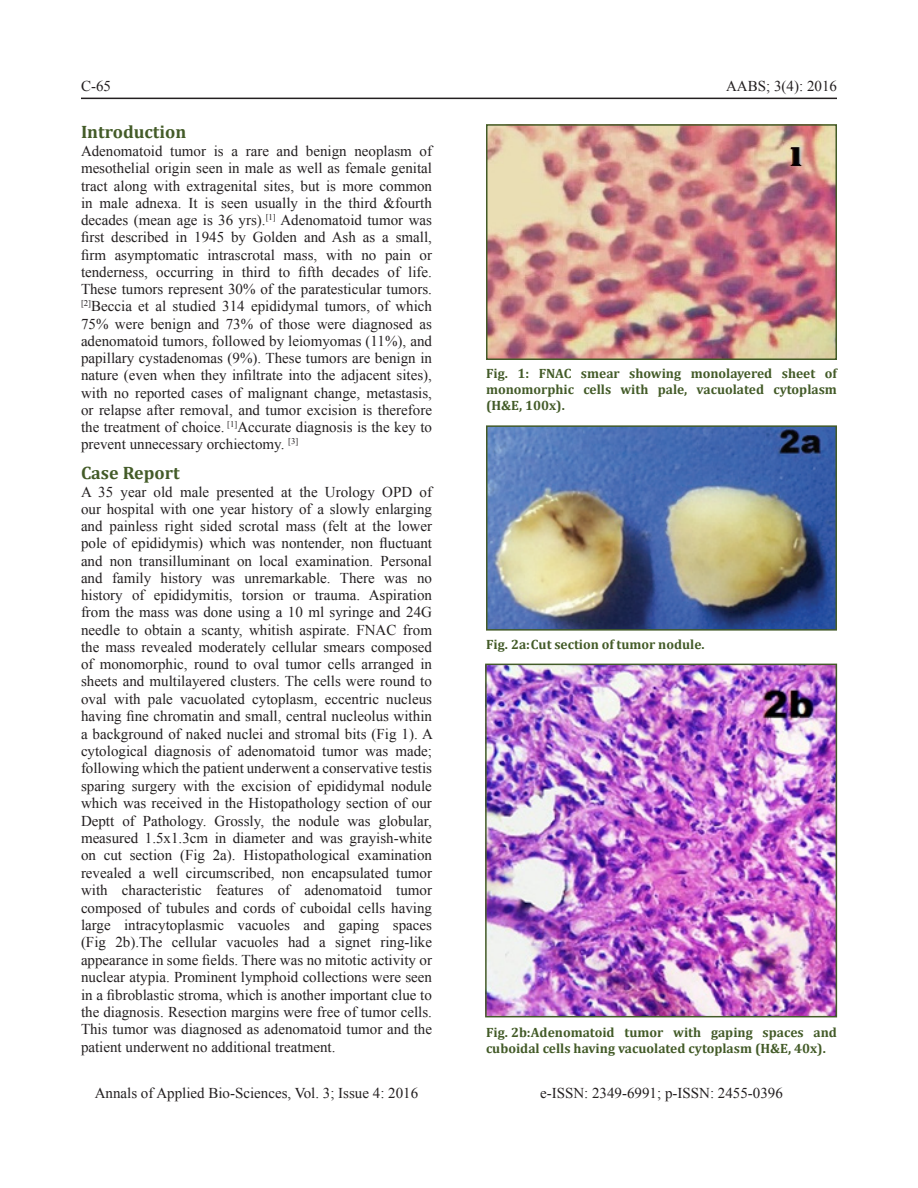
<style>
.page{position:relative;width:918px;height:1188px;background:#fff}
.page>*{position:absolute;margin:0;border:0;box-sizing:border-box;transform-origin:0 0}
.Subhead{font:700 18px "Cambria";color:#435b28}
.BodyText{font:15px/17.4px "Times New Roman";color:#231f20;text-align:justify}
.Foliu{font:15px "Times New Roman";color:#231f20}
.Fig_Caption{font:700 13.5px/16.2px "Cambria";color:#435b28;text-align:justify}
</style>
<div class="page">
<hr style="left:81px;top:98px;width:756px;height:1px;background:#231f20">
<img style="left:489px;top:127px;width:345px;height:230px">
<div style="left:486px;top:124px;width:351px;height:236px;border:2px solid #435b28"></div>
<img style="left:489px;top:428px;width:345px;height:200px">
<div style="left:486px;top:425px;width:351px;height:206px;border:2px solid #435b28"></div>
<img style="left:488px;top:667px;width:346px;height:347px">
<div style="left:485px;top:664px;width:352px;height:353px;border:2px solid #435b28"></div>
<p class="Foliu" style="left:81px;top:76px;width:31px">C-65</p>
<p class="Foliu" style="left:726px;top:76px;width:112px">AABS; 3(4): 2016</p>
<p class="Subhead" style="left:81px;top:119px;width:107px">Introduction</p>
<p class="BodyText" style="left:81px;top:142px;width:353px">Adenomatoid tumor is a rare and benign neoplasm of mesothelial origin seen in male as well as female genital tract along with extragenital sites, but is more common in male adnexa. It is seen usually in the third &amp;fourth decades (mean age is 36 yrs).<sup>[1]</sup> Adenomatoid tumor was first described in 1945 by Golden and Ash as a small, firm asymptomatic intrascrotal mass, with no pain or tenderness, occurring in third to fifth decades of life.<br>These tumors represent 30% of the paratesticular tumors. <sup>[2]</sup>Beccia et al studied 314 epididymal tumors, of which 75% were benign and 73% of those were diagnosed as adenomatoid tumors, followed by leiomyomas (11%), and papillary cystadenomas (9%). These tumors are benign in nature (even when they infiltrate into the adjacent sites), with no reported cases of malignant change, metastasis, or relapse after removal, and tumor excision is therefore the treatment of choice. <sup>[1]</sup>Accurate diagnosis is the key to prevent unnecessary orchiectomy. <sup>[3]</sup></p>
<p class="Subhead" style="left:81px;top:460px;width:100px">Case Report</p>
<p class="BodyText" style="left:81px;top:483px;width:353px">A 35 year old male presented at the Urology OPD of our hospital with one year history of a slowly enlarging and painless right sided scrotal mass (felt at the lower pole of epididymis) which was nontender, non fluctuant and non transilluminant on local examination. Personal and family history was unremarkable. There was no history of epididymitis, torsion or trauma. Aspiration from the mass was done using a 10 ml syringe and 24G needle to obtain a scanty, whitish aspirate. FNAC from the mass revealed moderately cellular smears composed of monomorphic, round to oval tumor cells arranged in sheets and multilayered clusters. The cells were round to oval with pale vacuolated cytoplasm, eccentric nucleus having fine chromatin and small, central nucleolus within a background of naked nuclei and stromal bits (Fig 1). A cytological diagnosis of adenomatoid tumor was made; following which the patient underwent a conservative testis sparing surgery with the excision of epididymal nodule which was received in the Histopathology section of our Deptt of Pathology. Grossly, the nodule was globular, measured 1.5x1.3cm in diameter and was grayish-white on cut section (Fig 2a). Histopathological examination revealed a well circumscribed, non encapsulated tumor with characteristic features of adenomatoid tumor composed of tubules and cords of cuboidal cells having large intracytoplasmic vacuoles and gaping spaces (Fig 2b).The cellular vacuoles had a signet ring-like appearance in some fields. There was no mitotic activity or nuclear atypia. Prominent lymphoid collections were seen in a fibroblastic stroma, which is another important clue to the diagnosis. Resection margins were free of tumor cells.<br>This tumor was diagnosed as adenomatoid tumor and the patient underwent no additional treatment.</p>
<p class="Fig_Caption" style="left:486px;top:365px;width:352px">Fig. 1: FNAC smear showing monolayered sheet of monomorphic cells with pale, vacuolated cytoplasm (H&amp;E, 100x).</p>
<p class="Fig_Caption" style="left:486px;top:635px;width:220px">Fig. 2a:Cut section of tumor nodule.</p>
<p class="Fig_Caption" style="left:486px;top:1024px;width:352px">Fig. 2b:Adenomatoid tumor with gaping spaces and cuboidal cells having vacuolated cytoplasm (H&amp;E, 40x).</p>
<p class="BodyText" style="left:95px;top:1084px;width:325px">Annals of Applied Bio-Sciences, Vol. 3; Issue 4: 2016</p>
<p class="BodyText" style="left:540px;top:1084px;width:244px">e-ISSN: 2349-6991; p-ISSN: 2455-0396</p>
</div>
